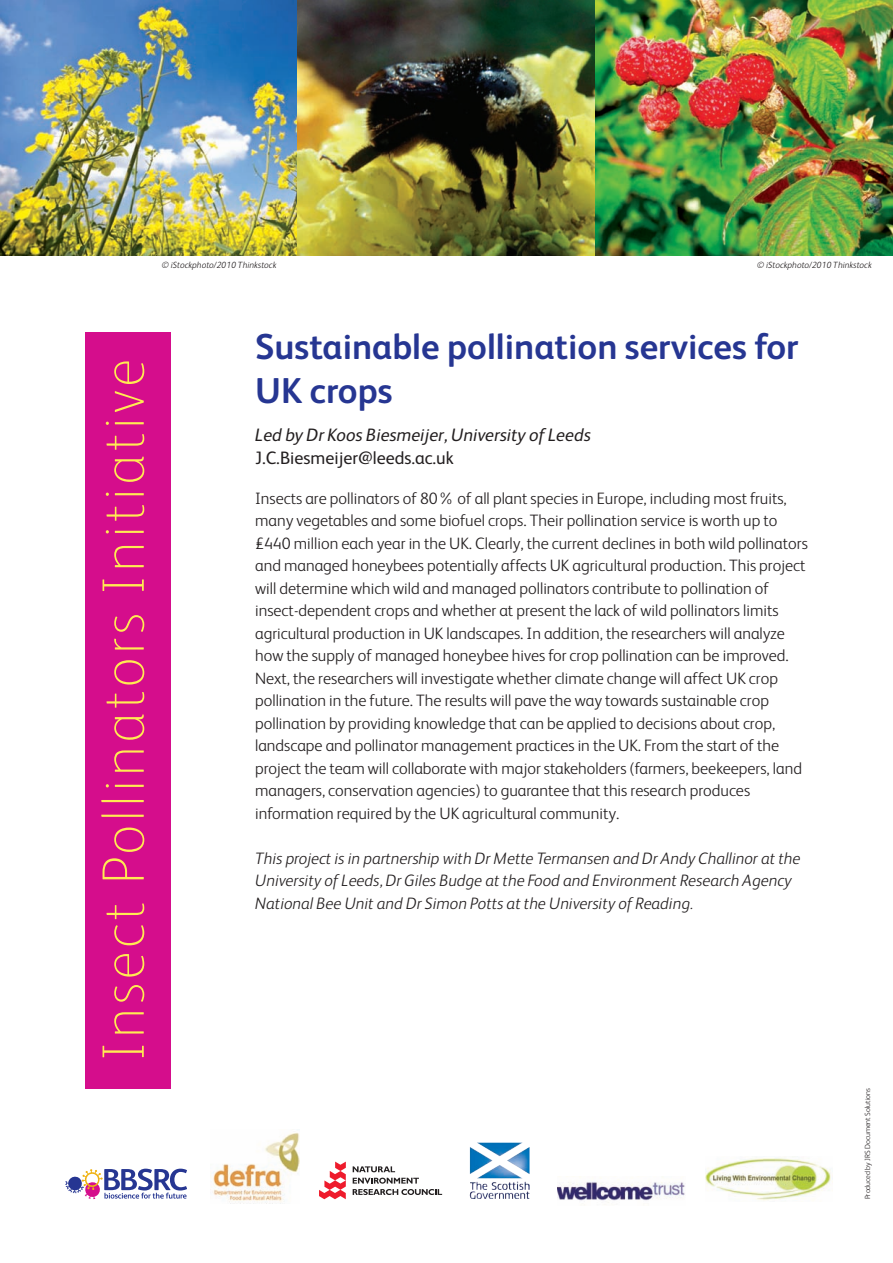
<style>
.page{position:relative;width:893px;height:1263px;background:#fff}
.page>*{position:absolute;margin:0;border:0;box-sizing:border-box;transform-origin:0 0}
.t1{font:100 60px "FS Albert";letter-spacing:.055em;color:#ffeb52}
.t2{font:700 36px/43.2px "FS Albert";color:#263692}
.t3{font:italic 18px "FS Albert";color:#231f20}
.t4{font:18px "FS Albert";color:#231f20}
.t5{font:300 16.5px/22.5px "FS Albert";color:#231f20}
.t6{font:italic 300 16.5px/22.5px "FS Albert";color:#231f20}
.t7{font:italic 300 9px "FS Albert";color:#231f20}
.t8{font:300 7.5px "FS Albert";color:#231f20}
</style>
<div class="page">
<img style="left:0;top:0;width:298px;height:255px">
<img style="left:298px;top:0;width:297px;height:255px">
<img style="left:595px;top:0;width:298px;height:255px">
<div style="left:85px;top:332px;width:85px;height:757px;background:#d50d8c"></div>
<img style="left:210px;top:1132px;width:90px;height:71px">
<svg style="left:353px;top:1166px;width:42px;height:6px"></svg>
<svg style="left:353px;top:1178px;width:89px;height:17px"></svg>
<svg style="left:319px;top:1161px;width:27px;height:38px"></svg>
<img style="left:470px;top:1142px;width:59px;height:32px">
<img style="left:557px;top:1176px;width:128px;height:27px">
<img style="left:706px;top:1158px;width:125px;height:43px">
<svg style="left:65px;top:1168px;width:122px;height:31px"></svg>
<p class="t7" style="left:162px;top:262px;width:116px">© iStockphoto/2010 Thinkstock</p>
<p class="t7" style="left:757px;top:262px;width:116px">© iStockphoto/2010 Thinkstock</p>
<h1 class="t1" style="left:103px;top:1061px;width:704px;rotate:-90deg">Insect Pollinators Initiative</h1>
<h2 class="t2" style="left:255px;top:329px;width:545px">Sustainable pollination services for<br>UK crops</h2>
<p class="t3" style="left:255px;top:429px;width:337px">Led by Dr Koos Biesmeijer, University of Leeds</p>
<p class="t4" style="left:255px;top:451px;width:200px">J.C.Biesmeijer@leeds.ac.uk</p>
<p class="t5" style="left:255px;top:489px;width:554px">Insects are pollinators of 80% of all plant species in Europe, including most fruits, many vegetables and some biofuel crops. Their pollination service is worth up to £440 million each year in the UK. Clearly, the current declines in both wild pollinators and managed honeybees potentially affects UK agricultural production. This project will determine which wild and managed pollinators contribute to pollination of insect-dependent crops and whether at present the lack of wild pollinators limits agricultural production in UK landscapes. In addition, the researchers will analyze how the supply of managed honeybee hives for crop pollination can be improved.<br>Next, the researchers will investigate whether climate change will affect UK crop pollination in the future. The results will pave the way towards sustainable crop pollination by providing knowledge that can be applied to decisions about crop, landscape and pollinator management practices in the UK. From the start of the project the team will collaborate with major stakeholders (farmers, beekeepers, land managers, conservation agencies) to guarantee that this research produces information required by the UK agricultural community.</p>
<p class="t6" style="left:255px;top:849px;width:547px">This project is in partnership with Dr Mette Termansen and Dr Andy Challinor at the<br>University of Leeds, Dr Giles Budge at the Food and Environment Research Agency<br>National Bee Unit and Dr Simon Potts at the University of Reading.</p>
<p class="t8" style="left:865px;top:1199px;width:113px;rotate:-90deg">Produced by JRS Document Solutions</p>
</div>
